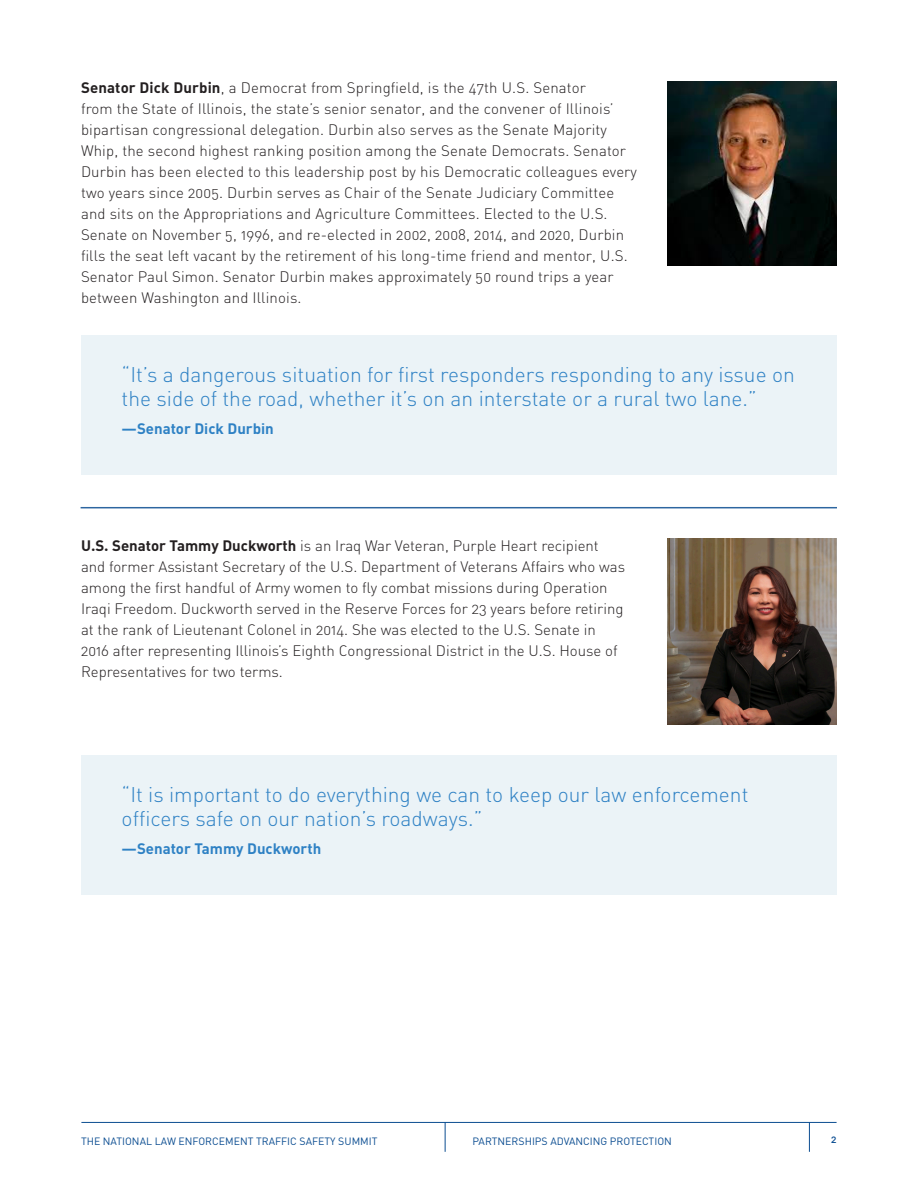
<style>
.page{position:relative;width:918px;height:1188px;background:#fff}
.page>*{position:absolute;margin:0;border:0;box-sizing:border-box;transform-origin:0 0}
.Body{font:21px/24px "DIN Light Alternate";color:#2e81c4}
.Body-2{font:15px/21px "DIN Light Alternate";letter-spacing:.01em;color:#231f20}
.Body-3{font:700 15px "DIN";color:#2e81c4}
.t1{font:10.5px "DIN";color:#0b4d91}
.t2{font:10.5px "DIN Medium Alternate";color:#0b4d91}
.s1{font-family:"DIN Bold Alternate"}
</style>
<div class="page">
<hr style="left:81px;top:1122px;width:756px;height:1px;background:#0b4d91">
<hr style="left:445px;top:1122px;width:1px;height:30px;background:#0b4d91">
<hr style="left:809px;top:1122px;width:1px;height:30px;background:#0b4d91">
<img style="left:668px;top:81px;width:169px;height:185px">
<div style="left:81px;top:335px;width:756px;height:140px;background:#ebf3f7"></div>
<div style="left:81px;top:755px;width:756px;height:140px;background:#ebf3f7"></div>
<img style="left:668px;top:538px;width:169px;height:187px">
<hr style="left:81px;top:507px;width:756px;height:1px;background:#0b4d91">
<p class="Body-2" style="left:81px;top:77px;width:558px"><span class="s1">Senator Dick Durbin</span>, a Democrat from Springfield, is the 47th U.S. Senator<br>from the State of Illinois, the state’s senior senator, and the convener of Illinois’ bipartisan congressional delegation. Durbin also serves as the Senate Majority Whip, the second highest ranking position among the Senate Democrats. Senator Durbin has been elected to this leadership post by his Democratic colleagues every two years since 2005. Durbin serves as Chair of the Senate Judiciary Committee and sits on the Appropriations and Agriculture Committees. Elected to the U.S.<br>Senate on November 5, 1996, and re-elected in 2002, 2008, 2014, and 2020, Durbin fills the seat left vacant by the retirement of his long-time friend and mentor, U.S.<br>Senator Paul Simon. Senator Durbin makes approximately 50 round trips a year between Washington and Illinois.</p>
<p class="Body" style="left:122px;top:362px;width:675px">“It’s a dangerous situation for first responders responding to any issue on the side of the road, whether it’s on an interstate or a rural two lane.”</p>
<p class="Body-3" style="left:122px;top:418px;width:154px">—Senator Dick Durbin</p>
<p class="Body-2" style="left:81px;top:535px;width:546px"><span class="s1">U.S. Senator Tammy Duckworth</span> is an Iraq War Veteran, Purple Heart recipient and former Assistant Secretary of the U.S. Department of Veterans Affairs who was among the first handful of Army women to fly combat missions during Operation Iraqi Freedom. Duckworth served in the Reserve Forces for 23 years before retiring at the rank of Lieutenant Colonel in 2014. She was elected to the U.S. Senate in 2016 after representing Illinois’s Eighth Congressional District in the U.S. House of Representatives for two terms.</p>
<p class="Body" style="left:122px;top:782px;width:628px">“It is important to do everything we can to keep our law enforcement officers safe on our nation’s roadways.”</p>
<p class="Body-3" style="left:122px;top:838px;width:201px">—Senator Tammy Duckworth</p>
<p class="t1" style="left:81px;top:1134px;width:298px">THE NATIONAL LAW ENFORCEMENT TRAFFIC SAFETY SUMMIT</p>
<p class="t1" style="left:472px;top:1134px;width:201px">PARTNERSHIPS ADVANCING PROTECTION</p>
<p class="t2" style="left:831px;top:1133px;width:7px">2</p>
</div>
